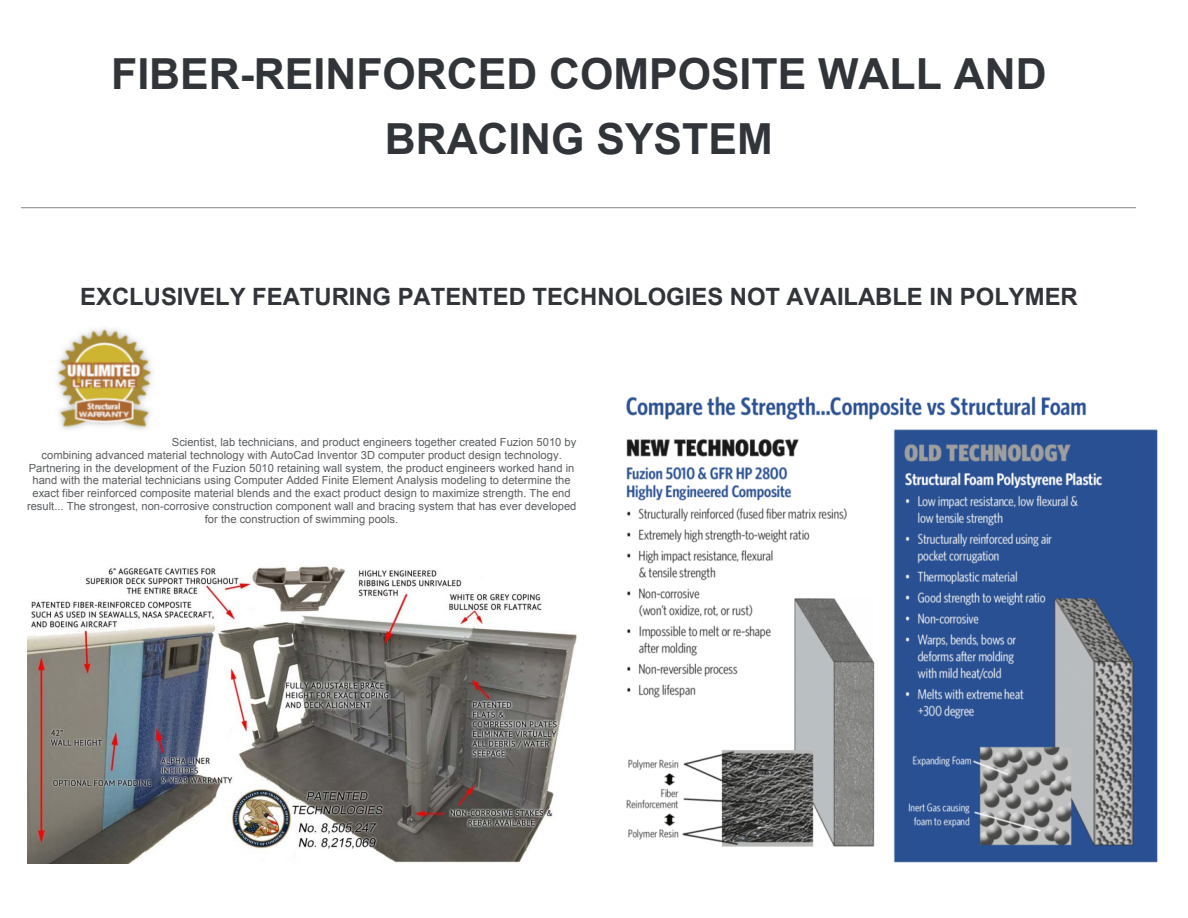
<style>
.page{position:relative;width:1188px;height:918px;background:#fff}
.page>*{position:absolute;margin:0;border:0;box-sizing:border-box;transform-origin:0 0}
.t1{font:700 42.9px/64.9px "Arial";color:#313539;text-align:center}
.t2{font:700 23.85px "Arial";color:#313539}
.t3{font:700 11.85px "Arial";color:#313539}
.t4{font:11.1px "Arial";color:#5a5d60}
</style>
<div class="page">
<img style="left:57px;top:328px;width:95px;height:102px">
<img style="left:28px;top:565px;width:551px;height:299px">
<img style="left:626px;top:396px;width:532px;height:467px">
<hr style="left:22px;top:207px;width:1113px;height:1px;background:#a0a0a0">
<hr style="left:22px;top:208px;width:1114px;height:1px;background:#e3e3e3">
<p class="t1" style="left:111px;top:43px;width:937px">FIBER-REINFORCED COMPOSITE WALL AND<br>BRACING SYSTEM</p>
<p class="t2" style="left:80px;top:281px;width:999px">EXCLUSIVELY FEATURING PATENTED TECHNOLOGIES NOT AVAILABLE IN POLYMER</p>
<p class="t3" style="left:55px;top:293px;width:495px">EXCLUSIVELY FEATURING PATENTED TECHNOLOGIES NOT AVAILABLE IN POLYMER</p>
<p class="t4" style="left:172px;top:435px;width:406px">Scientist, lab technicians, and product engineers together created Fuzion 5010 by</p>
<p class="t4" style="left:42px;top:448px;width:522px">combining advanced material technology with AutoCad Inventor 3D computer product design technology.</p>
<p class="t4" style="left:29px;top:460px;width:547px">Partnering in the development of the Fuzion 5010 retaining wall system, the product engineers worked hand in</p>
<p class="t4" style="left:33px;top:473px;width:540px">hand with the material technicians using Computer Added Finite Element Analysis modeling to determine the</p>
<p class="t4" style="left:33px;top:486px;width:540px">exact fiber reinforced composite material blends and the exact product design to maximize strength. The end</p>
<p class="t4" style="left:27px;top:499px;width:551px">result... The strongest, non-corrosive construction component wall and bracing system that has ever developed</p>
<p class="t4" style="left:205px;top:512px;width:195px">for the construction of swimming pools.</p>
</div>
